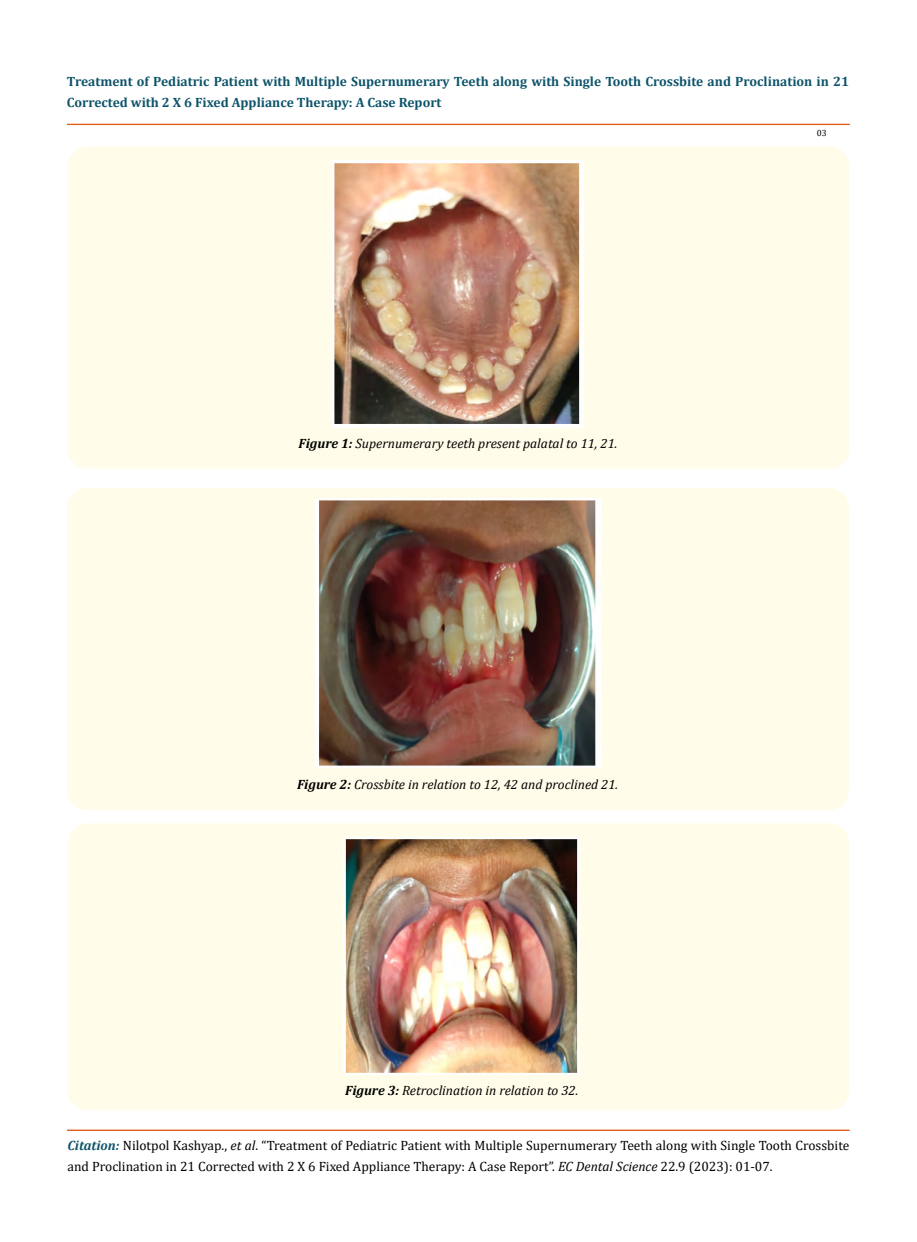
<style>
.page{position:relative;width:917px;height:1242px;background:#fff}
.page>*{position:absolute;margin:0;border:0;box-sizing:border-box;transform-origin:0 0}
.t1{font:13.5px/21px "Cambria";color:#000}
.t2{font:700 13.5px/21px "Cambria";color:#0e546a}
.t3{font:italic 13.5px "Cambria";color:#000}
.t4{font:9px "Cambria";color:#000}
.s1{font-weight:700}
.s2{font-weight:700;font-style:italic;color:#0e546a}
.s3{font-style:italic}
</style>
<div class="page">
<div style="left:67px;top:124px;width:782px;height:1px;border:1px solid #e05d1a"></div>
<div style="left:67px;top:1130px;width:782px;height:1px;border:1px solid #e05d1a"></div>
<div style="left:68px;top:147px;width:781px;height:322px;background:#fffde9;border-radius:19px"></div>
<img style="left:333px;top:160px;width:250px;height:268px">
<div style="left:67px;top:488px;width:781px;height:322px;background:#fffde9;border-radius:19px"></div>
<img style="left:316px;top:498px;width:284px;height:270px">
<div style="left:67px;top:824px;width:782px;height:286px;background:#fffde9;border-radius:19px"></div>
<img style="left:343px;top:837px;width:237px;height:238px">
<p class="t2" style="left:67px;top:71px;width:783px">Treatment of Pediatric Patient with Multiple Supernumerary Teeth along with Single Tooth Crossbite and Proclination in 21<br>Corrected with 2 X 6 Fixed Appliance Therapy: A Case Report</p>
<p class="t4" style="left:816px;top:127px;width:11px">03</p>
<p class="t3" style="left:298px;top:434px;width:320px"><span class="s1">Figure 1:</span> Supernumerary teeth present palatal to 11, 21.</p>
<p class="t3" style="left:297px;top:775px;width:323px"><span class="s1">Figure 2:</span> Crossbite in relation to 12, 42 and proclined 21.</p>
<p class="t3" style="left:345px;top:1081px;width:235px"><span class="s1">Figure 3:</span> Retroclination in relation to 32.</p>
<p class="t1" style="left:68px;top:1135px;width:783px"><span class="s2">Citation:</span> Nilotpol Kashyap., <span class="s3">et al</span>. “Treatment of Pediatric Patient with Multiple Supernumerary Teeth along with Single Tooth Crossbite and Proclination in 21 Corrected with 2 X 6 Fixed Appliance Therapy: A Case Report”. <span class="s3">EC Dental Science</span> 22.9 (2023): 01-07.</p>
</div>
